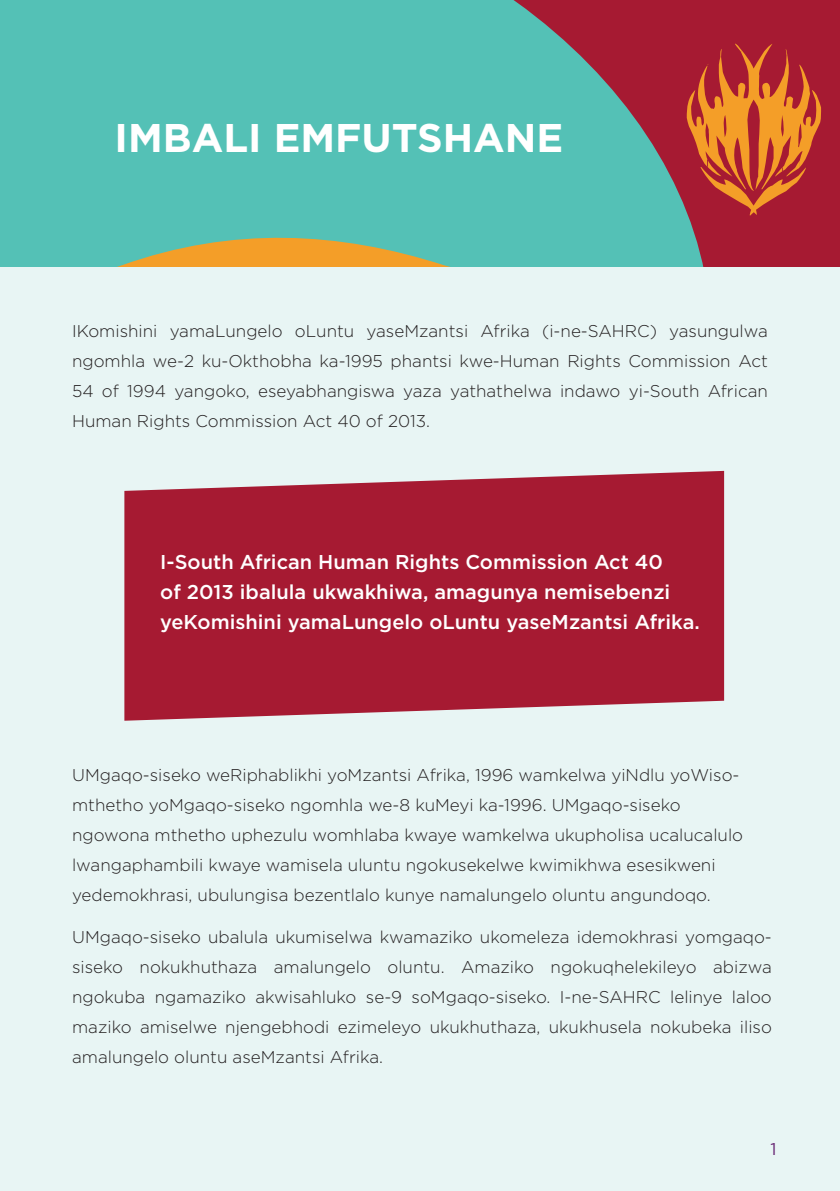
<style>
.page{position:relative;width:840px;height:1191px;background:#fff}
.page>*{position:absolute;margin:0;border:0;box-sizing:border-box;transform-origin:0 0}
.Head_2{font:700 40px "Gotham";color:#fff}
.Text{font:500 20px/30px "Gotham";color:#fff}
.Text-2{font:300 17px/30px "Gotham";color:#231f20;text-align:justify}
.Text-3{font:17px "Gotham";color:#692875}
</style>
<div class="page">
<div style="left:0;top:74px;width:839px;height:1117px;background:#e8f5f4"></div>
<svg style="left:124px;top:471px;width:599px;height:249px;background:#ab2a41"></svg>
<div style="left:0;top:0;width:839px;height:266px;background:#a61a32"></div>
<svg style="left:0;top:0;width:703px;height:266px;background:#5eb8aa"></svg>
<svg style="left:382px;top:26px;width:439px;height:189px"></svg>
<p class="Head_2" style="left:115px;top:111px;width:450px">IMBALI EMFUTSHANE</p>
<p class="Text-2" style="left:72px;top:315px;width:697px">IKomishini yamaLungelo oLuntu yaseMzantsi Afrika (i-ne-SAHRC) yasungulwa ngomhla we-2 ku-Okthobha ka-1995 phantsi kwe-Human Rights Commission Act 54 of 1994 yangoko, eseyabhangiswa yaza yathathelwa indawo yi-South African Human Rights Commission Act 40 of 2013.</p>
<p class="Text" style="left:160px;top:546px;width:541px">I-South African Human Rights Commission Act 40<br>of 2013 ibalula ukwakhiwa, amagunya nemisebenzi yeKomishini yamaLungelo oLuntu yaseMzantsi Afrika.</p>
<p class="Text-2" style="left:72px;top:759px;width:672px;text-align:left">UMgaqo-siseko weRiphablikhi yoMzantsi Afrika, 1996 wamkelwa yiNdlu yoWiso&shy;mthetho yoMgaqo-siseko ngomhla we-8 kuMeyi ka-1996. UMgaqo-siseko ngowona mthetho uphezulu womhlaba kwaye wamkelwa ukupholisa ucalucalulo lwangaphambili kwaye wamisela uluntu ngokusekelwe kwimikhwa esesikweni yedemokhrasi, ubulungisa bezentlalo kunye namalungelo oluntu angundoqo.</p>
<p class="Text-2" style="left:72px;top:921px;width:701px">UMgaqo-siseko ubalula ukumiselwa kwamaziko ukomeleza idemokhrasi yomgaqo&shy;siseko nokukhuthaza amalungelo oluntu. Amaziko ngokuqhelekileyo abizwa ngokuba ngamaziko akwisahluko se-9 soMgaqo-siseko. I-ne-SAHRC lelinye laloo maziko amiselwe njengebhodi ezimeleyo ukukhuthaza, ukukhusela nokubeka iliso amalungelo oluntu aseMzantsi Afrika.</p>
<p class="Text-3" style="left:770px;top:1137px;width:8px">1</p>
</div>
